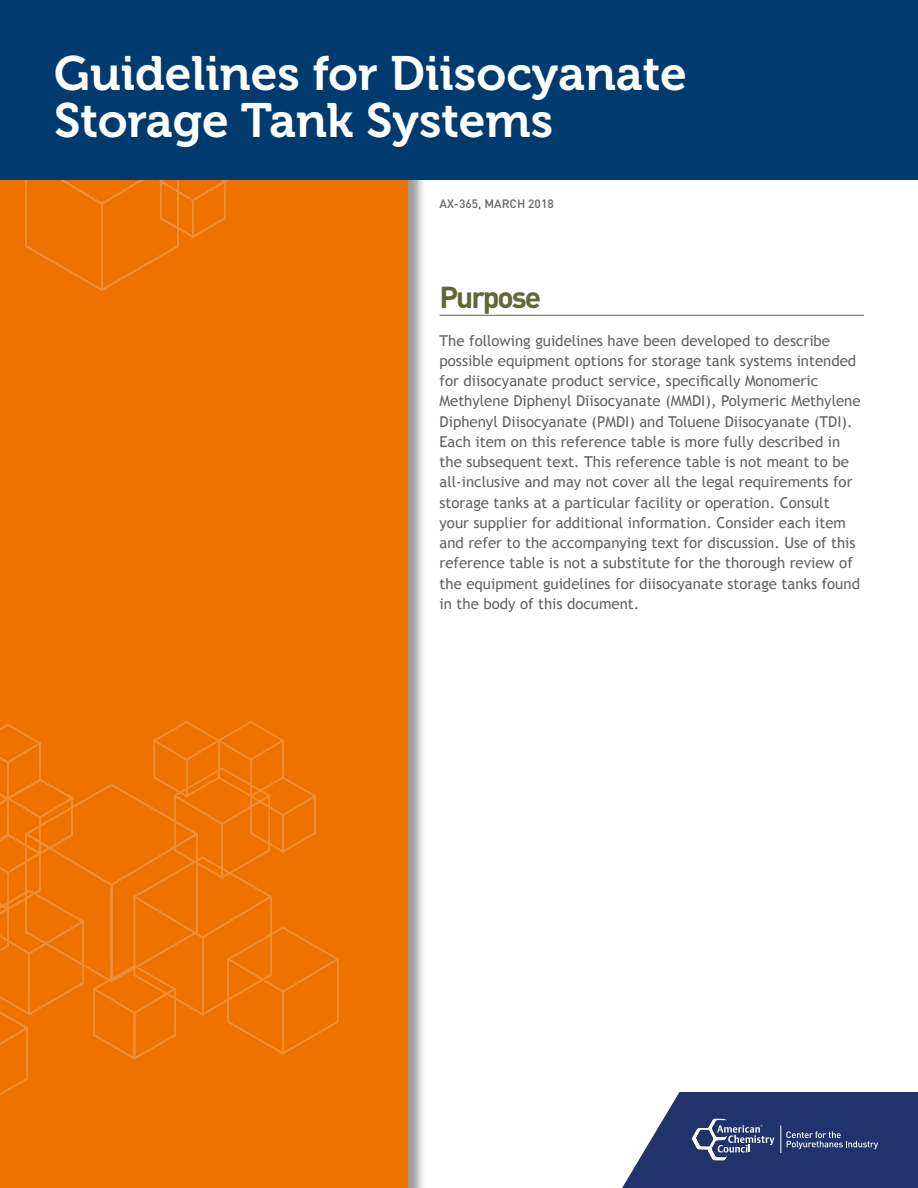
<style>
.page{position:relative;width:918px;height:1188px;background:#fff}
.page>*{position:absolute;margin:0;border:0;box-sizing:border-box;transform-origin:0 0}
.t1{font:48px/46.5px "Museo 700";color:#fff}
.GREEN_HEADER{font:700 30px "DIN";letter-spacing:-.07em;color:#636638}
.grey_text{font:15px/20.2px "Trebuchet MS";color:#636366}
.ISSUE_DATE{font:500 12px "DIN";color:#636366}
</style>
<div class="page">
<div style="left:0;top:0;width:426px;height:1188px;background:#231f20;opacity:.45"></div>
<div style="left:0;top:0;width:407px;height:1188px;background:#ef7100"></div>
<svg style="left:0;top:179px;width:387px;height:112px"></svg>
<svg style="left:0;top:739px;width:287px;height:40px"></svg>
<svg style="left:0;top:780px;width:316px;height:17px"></svg>
<svg style="left:0;top:798px;width:316px;height:36px"></svg>
<svg style="left:0;top:846px;width:294px;height:42px"></svg>
<svg style="left:0;top:888px;width:311px;height:55px"></svg>
<svg style="left:0;top:943px;width:339px;height:152px"></svg>
<hr style="left:440px;top:315px;width:424px;height:1px;background:#636638">
<div style="left:0;top:0;width:918px;height:179px;background:#003b70"></div>
<svg style="left:622px;top:1092px;width:296px;height:96px;background:#3f4e7e"></svg>
<p class="t1" style="left:54px;top:51px;width:634px">Guidelines for Diisocyanate<br>Storage Tank Systems</p>
<p class="ISSUE_DATE" style="left:440px;top:196px;width:116px">AX-365, MARCH 2018</p>
<p class="GREEN_HEADER" style="left:440px;top:278px;width:103px">Purpose</p>
<p class="grey_text" style="left:440px;top:330px;width:423px">The following guidelines have been developed to describe possible equipment options for storage tank systems intended for diisocyanate product service, specifically Monomeric Methylene Diphenyl Diisocyanate (MMDI), Polymeric Methylene Diphenyl Diisocyanate (PMDI) and Toluene Diisocyanate (TDI).<br>Each item on this reference table is more fully described in the subsequent text. This reference table is not meant to be all-inclusive and may not cover all the legal requirements for storage tanks at a particular facility or operation. Consult your supplier for additional information. Consider each item and refer to the accompanying text for discussion. Use of this reference table is not a substitute for the thorough review of the equipment guidelines for diisocyanate storage tanks found in the body of this document.</p>
</div>
